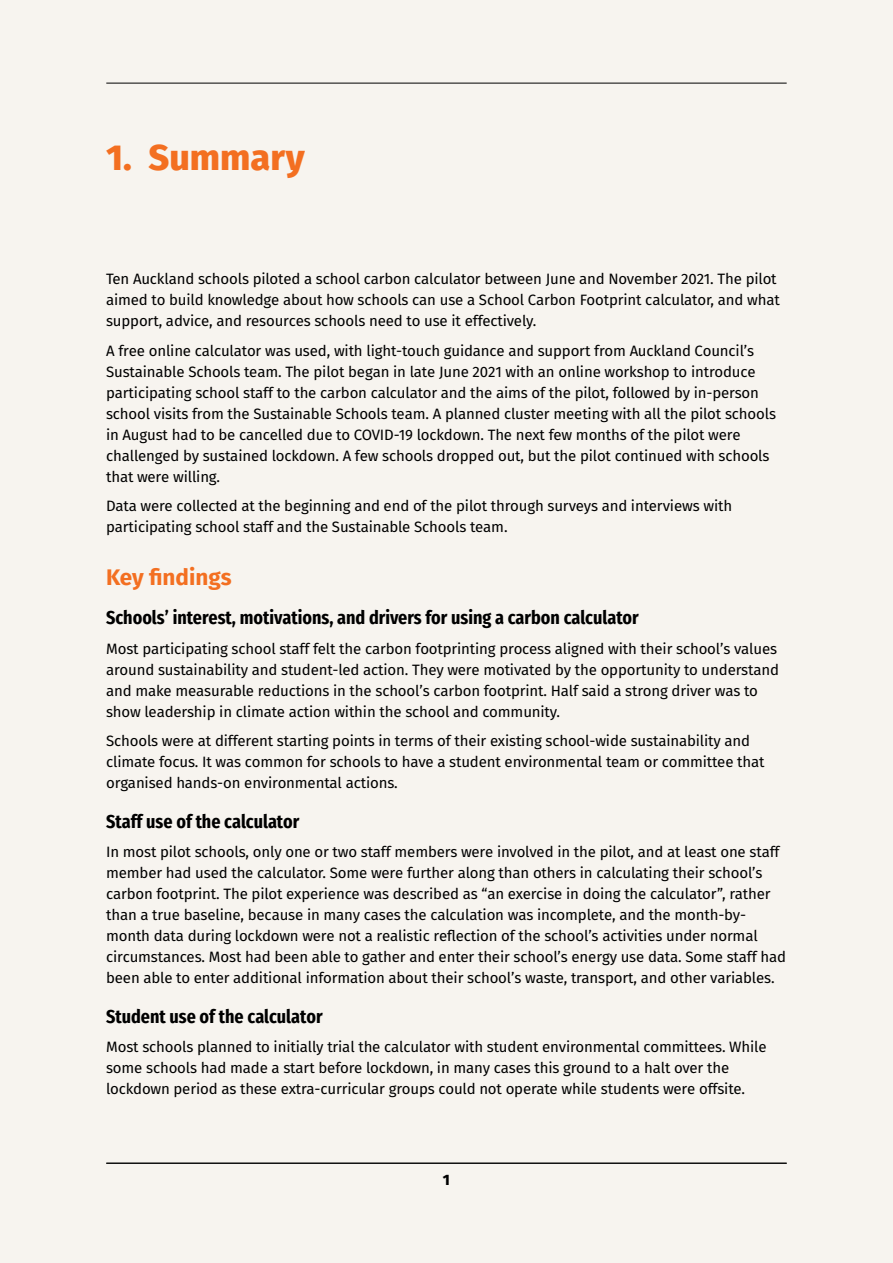
<style>
.page{position:relative;width:893px;height:1263px;background:#f7f4ef}
.page>*{position:absolute;margin:0;border:0;box-sizing:border-box;transform-origin:0 0}
.t1{font:800 36px "Fira Sans";color:#f36f21}
.t2{font:700 22.5px "Fira Sans";color:#f36f21}
.t3{font:700 18.75px "Fira Sans Condensed";color:#000}
.t4{font:15px/21px "Fira Sans";letter-spacing:-.01em;color:#000}
.t5{font:800 15px "Fira Sans";color:#000}
</style>
<div class="page">
<hr style="left:106px;top:83px;width:681px;height:1px;background:#000">
<hr style="left:106px;top:1163px;width:681px;height:1px;background:#000">
<h1 class="t1" style="left:106px;top:126px;width:200px">1. Summary</h1>
<p class="t4" style="left:106px;top:268px;width:675px">Ten Auckland schools piloted a school carbon calculator between June and November 2021. The pilot aimed to build knowledge about how schools can use a School Carbon Footprint calculator, and what support, advice, and resources schools need to use it effectively.</p>
<p class="t4" style="left:106px;top:340px;width:671px">A free online calculator was used, with light-touch guidance and support from Auckland Council’s Sustainable Schools team. The pilot began in late June 2021 with an online workshop to introduce participating school staff to the carbon calculator and the aims of the pilot, followed by in-person school visits from the Sustainable Schools team. A planned cluster meeting with all the pilot schools in August had to be cancelled due to COVID-19 lockdown. The next few months of the pilot were challenged by sustained lockdown. A few schools dropped out, but the pilot continued with schools that were willing.</p>
<p class="t4" style="left:106px;top:495px;width:628px">Data were collected at the beginning and end of the pilot through surveys and interviews with participating school staff and the Sustainable Schools team.</p>
<h2 class="t2" style="left:106px;top:558px;width:127px">Key findings</h2>
<p class="t3" style="left:106px;top:601px;width:534px">Schools’ interest, motivations, and drivers for using a carbon calculator</p>
<p class="t4" style="left:106px;top:638px;width:674px">Most participating school staff felt the carbon footprinting process aligned with their school’s values around sustainability and student-led action. They were motivated by the opportunity to understand and make measurable reductions in the school’s carbon footprint. Half said a strong driver was to show leadership in climate action within the school and community.</p>
<p class="t4" style="left:106px;top:730px;width:660px">Schools were at different starting points in terms of their existing school-wide sustainability and climate focus. It was common for schools to have a student environmental team or committee that organised hands-on environmental actions.</p>
<p class="t3" style="left:106px;top:804px;width:195px">Staff use of the calculator</p>
<p class="t4" style="left:106px;top:841px;width:681px">In most pilot schools, only one or two staff members were involved in the pilot, and at least one staff member had used the calculator. Some were further along than others in calculating their school’s carbon footprint. The pilot experience was described as “an exercise in doing the calculator”, rather than a true baseline, because in many cases the calculation was incomplete, and the month-by&shy;month data during lockdown were not a realistic reflection of the school’s activities under normal circumstances. Most had been able to gather and enter their school’s energy use data. Some staff had been able to enter additional information about their school’s waste, transport, and other variables.</p>
<p class="t3" style="left:106px;top:999px;width:218px">Student use of the calculator</p>
<p class="t4" style="left:106px;top:1036px;width:662px">Most schools planned to initially trial the calculator with student environmental committees. While some schools had made a start before lockdown, in many cases this ground to a halt over the lockdown period as these extra-curricular groups could not operate while students were offsite.</p>
<p class="t5" style="left:443px;top:1167px;width:9px">1</p>
</div>
